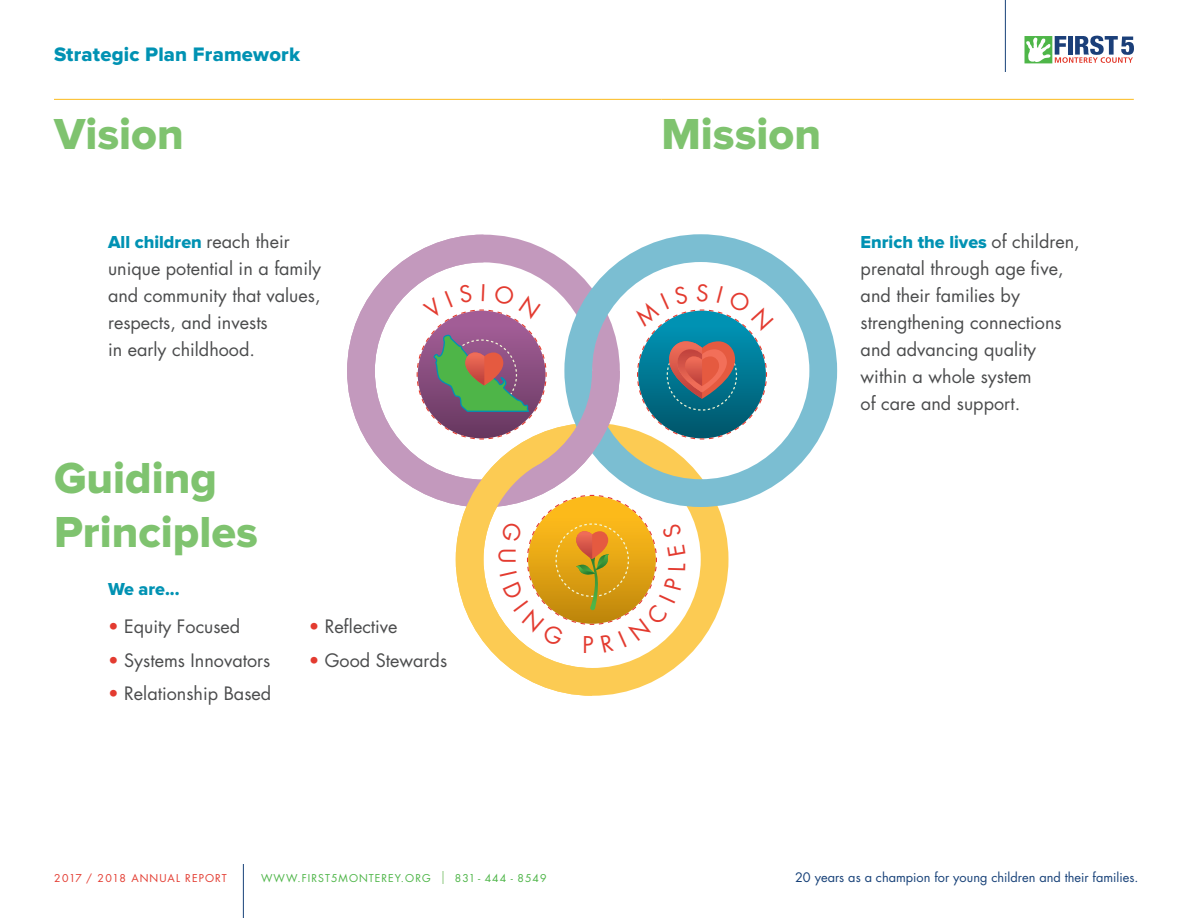
<style>
.page{position:relative;width:1188px;height:918px;background:#fff}
.page>*{position:absolute;margin:0;border:0;box-sizing:border-box;transform-origin:0 0}
.page_title{font:45px/54px "Proxima Nova Extrabld";color:#7fc36f}
.t1{font:22.5px "Futura";color:#e33b30}
.page_header{font:20.25px "Proxima Nova Extrabld";letter-spacing:.01em;color:#0092b3}
.body_12_15{font:18px/27px "Futura";color:#4b4c4d}
.body_10_15{font:18px/27px "Futura";color:#4b4c4d}
.bullet_points_12_18{font:18px "Futura";color:#4b4c4d}
.subhead_level_2{font:18px "Proxima Nova Extrabld";color:#0092b3}
.t2{font:12.75px "Futura";color:#174178}
.t3{font:10.5px "Futura";letter-spacing:.1em;color:#4eb548}
.t4{font:10.5px "Futura";letter-spacing:.1em;color:#e33b30}
.s1{font-family:"Proxima Nova Extrabld";color:#0092b3}
.s2{color:#e33b30}
.s3{font-size:15.75px;color:#7fc36f}
</style>
<div class="page">
<svg style="left:1025px;top:36px;width:109px;height:27px"></svg>
<hr style="left:1005px;top:0;width:1px;height:72px;background:#174178">
<hr style="left:243px;top:864px;width:1px;height:54px;background:#174178">
<svg style="left:620px;top:234px;width:217px;height:252px"></svg>
<svg style="left:347px;top:235px;width:273px;height:255px"></svg>
<hr style="left:54px;top:99px;width:608px;height:1px;background:#fcba1a">
<hr style="left:662px;top:99px;width:472px;height:1px;background:#fcba1a">
<svg style="left:416px;top:283px;width:358px;height:413px"></svg>
<p class="page_header" style="left:54px;top:43px;width:248px">Strategic Plan Framework</p>
<p class="page_title" style="left:54px;top:108px;width:131px">Vision</p>
<p class="body_10_15" style="left:108px;top:228px;width:215px"><span class="s1">All children</span> reach their unique potential in a family and community that values, respects, and invests<br>in early childhood.</p>
<p class="page_title" style="left:54px;top:452px;width:205px">Guiding<br>Principles</p>
<p class="subhead_level_2" style="left:108px;top:578px;width:73px">We are...</p>
<p class="bullet_points_12_18" style="left:108px;top:614px;width:134px"><span class="s2">•</span> Equity Focused</p>
<p class="bullet_points_12_18" style="left:108px;top:648px;width:164px"><span class="s2">•</span> Systems Innovators</p>
<p class="bullet_points_12_18" style="left:108px;top:681px;width:165px"><span class="s2">•</span> Relationship Based</p>
<p class="bullet_points_12_18" style="left:309px;top:614px;width:90px"><span class="s2">•</span> Reflective</p>
<p class="bullet_points_12_18" style="left:309px;top:648px;width:140px"><span class="s2">•</span> Good Stewards</p>
<p class="t1" style="left:523px;top:548px;width:17px;rotate:90deg">U</p>
<p class="t1" style="left:583px;top:629px;width:13px">P</p>
<p class="page_title" style="left:662px;top:108px;width:161px">Mission</p>
<p class="body_12_15" style="left:861px;top:228px;width:221px"><span class="s1">Enrich the lives</span> of children, prenatal through age five, and their families by strengthening connections and advancing quality within a whole system<br>of care and support.</p>
<p class="t4" style="left:54px;top:871px;width:174px">2017 / 2018 ANNUAL REPORT</p>
<p class="t3" style="left:261px;top:871px;width:287px">WWW.FIRST5MONTEREY.ORG <span class="s3">|</span> 831 - 444 - 8549</p>
<p class="t2" style="left:795px;top:869px;width:345px">20 years as a champion for young children and their families.</p>
</div>
